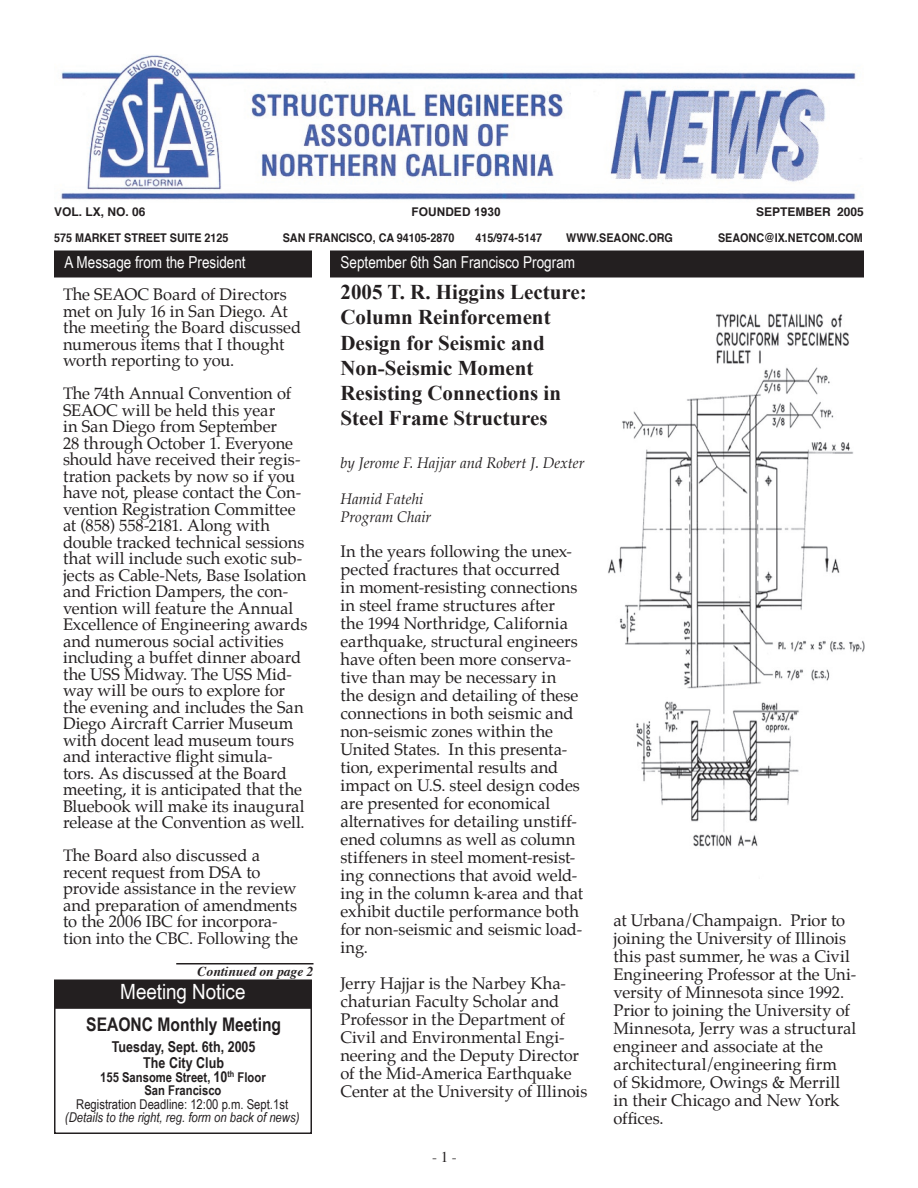
<style>
.page{position:relative;width:918px;height:1188px;background:#fff}
.page>*{position:absolute;margin:0;border:0;box-sizing:border-box;transform-origin:0 0}
.t1{font:700 21px/25.2px "Times New Roman";color:#231f20}
.t2{font:21px "Arial Narrow";letter-spacing:-.005em;color:#fff;scale:1.1 1}
.t3{font:700 18.75px "Arial Narrow";color:#231f20}
.t4{font:16.5px/18px "Palatino";letter-spacing:-.005em;color:#231f20}
.t5{font:16.5px "Arial Narrow";color:#fff}
.t6{font:italic 15px/18px "Palatino";color:#231f20}
.t7{font:700 15px/16.5px "Arial Narrow";color:#231f20;text-align:center}
.t8{font:15px "Times";color:#231f20}
.t9{font:italic 13.5px "Arial Narrow";color:#231f20}
.t10{font:700 13.5px/13.5px "Arial Narrow";color:#231f20;text-align:center}
.t11{font:13.5px "Arial Narrow";color:#231f20}
.t12{font:italic 700 13.5px "Times";color:#231f20}
.t13{font:700 12px "Helvetica";color:#231f20;scale:.9 1}
.t14{font:700 12px "Helvetica";color:#231f20}
.t15{font:700 12px "Arial";color:#231f20}
.s1{font-size:15px}
</style>
<div class="page">
<div style="left:56px;top:252px;width:254px;height:24px;background:#231f20"></div>
<div style="left:54px;top:250px;width:258px;height:28px;border:3px solid #231f20"></div>
<hr style="left:176px;top:963px;width:138px;height:1px;background:#231f20">
<div style="left:332px;top:252px;width:530px;height:24px;background:#231f20"></div>
<div style="left:330px;top:250px;width:534px;height:28px;border:3px solid #231f20"></div>
<div style="left:54px;top:980px;width:258px;height:154px;border:2px solid #231f20"></div>
<div style="left:55px;top:980px;width:256px;height:28px;background:#231f20"></div>
<div style="left:54px;top:980px;width:258px;height:29px;border:2px solid #231f20"></div>
<img style="left:608px;top:313px;width:256px;height:534px">
<img style="left:60px;top:55px;width:796px;height:145px">
<p class="t14" style="left:54px;top:204px;width:93px">VOL. LX, NO. 06</p>
<p class="t15" style="left:411px;top:205px;width:91px">FOUNDED 1930</p>
<p class="t14" style="left:756px;top:204px;width:109px">SEPTEMBER 2005</p>
<p class="t13" style="left:54px;top:229px;width:196px">575 MARKET STREET SUITE 2125</p>
<p class="t13" style="left:283px;top:229px;width:192px">SAN FRANCISCO, CA 94105-2870</p>
<p class="t13" style="left:476px;top:229px;width:76px">415/974-5147</p>
<p class="t13" style="left:566px;top:229px;width:120px">WWW.SEAONC.ORG</p>
<p class="t13" style="left:718px;top:229px;width:163px">SEAONC@IX.NETCOM.COM</p>
<p class="t5" style="left:64px;top:253px;width:183px">A Message from the President</p>
<p class="t4" style="left:63px;top:288px;width:240px;line-height:16.5px">The SEAOC Board of Directors met on July 16 in San Diego. At the meeting the Board discussed numerous items that I thought worth reporting to you.</p>
<p class="t4" style="left:63px;top:387px;width:246px;line-height:16.5px">The 74th Annual Convention of<br>SEAOC will be held this year<br>in San Diego from September<br>28 through October 1. Everyone should have received their regis&shy;tration packets by now so if you have not, please contact the Con&shy;vention Registration Committee at (858) 558-2181. Along with double tracked technical sessions that will include such exotic sub&shy;jects as Cable-Nets, Base Isolation and Friction Dampers, the con&shy;vention will feature the Annual<br>Excellence of Engineering awards and numerous social activities including a buffet dinner aboard the USS Midway. The USS Mid&shy;way will be ours to explore for the evening and includes the San<br>Diego Aircraft Carrier Museum with docent lead museum tours and interactive flight simula&shy;tors. As discussed at the Board meeting, it is anticipated that the<br>Bluebook will make its inaugural release at the Convention as well.</p>
<p class="t4" style="left:63px;top:849px;width:237px;line-height:16.5px">The Board also discussed a recent request from DSA to provide assistance in the review and preparation of amendments to the 2006 IBC for incorpora&shy;tion into the CBC. Following the</p>
<p class="t12" style="left:198px;top:963px;width:117px">Continued on page 2</p>
<p class="t2" style="left:120px;top:979px;width:115px">Meeting Notice</p>
<p class="t3" style="left:86px;top:1013px;width:196px">SEAONC Monthly Meeting</p>
<p class="t7" style="left:112px;top:1038px;width:145px">Tuesday, Sept. 6th, 2005<br>The City Club</p>
<p class="t10" style="left:100px;top:1070px;width:167px">155 Sansome Street, <span class="s1">10</span><sup>th</sup> Floor<br>San Francisco</p>
<p class="t11" style="left:76px;top:1096px;width:213px">Registration Deadline: 12:00 p.m. Sept.1st</p>
<p class="t9" style="left:65px;top:1110px;width:236px">(Details to the right, reg. form on back of news)</p>
<p class="t5" style="left:340px;top:253px;width:236px">September 6th San Francisco Program</p>
<p class="t1" style="left:340px;top:279px;width:248px">2005 T. R. Higgins Lecture:<br>Column Reinforcement<br>Design for Seismic and<br>Non-Seismic Moment<br>Resisting Connections in<br>Steel Frame Structures</p>
<p class="t6" style="left:340px;top:456px;width:246px">by Jerome F. Hajjar and Robert J. Dexter</p>
<p class="t6" style="left:340px;top:492px;width:92px">Hamid Fatehi<br>Program Chair</p>
<p class="t4" style="left:340px;top:544px;width:244px">In the years following the unex&shy;pected fractures that occurred<br>in moment-resisting connections in steel frame structures after<br>the 1994 Northridge, California earthquake, structural engineers have often been more conserva&shy;tive than may be necessary in the design and detailing of these connections in both seismic and non-seismic zones within the<br>United States. In this presenta&shy;tion, experimental results and impact on U.S. steel design codes are presented for economical alternatives for detailing unstiff&shy;ened columns as well as column stiffeners in steel moment-resist&shy;ing connections that avoid weld&shy;ing in the column k-area and that exhibit ductile performance both for non-seismic and seismic load&shy;ing.</p>
<p class="t4" style="left:340px;top:976px;width:248px">Jerry Hajjar is the Narbey Kha&shy;chaturian Faculty Scholar and<br>Professor in the Department of<br>Civil and Environmental Engi&shy;neering and the Deputy Director of the Mid-America Earthquake<br>Center at the University of Illinois</p>
<p class="t8" style="left:432px;top:1148px;width:26px">- 1 -</p>
<p class="t4" style="left:614px;top:912px;width:244px">at Urbana/Champaign. Prior to joining the University of Illinois this past summer, he was a Civil<br>Engineering Professor at the Uni&shy;versity of Minnesota since 1992.<br>Prior to joining the University of<br>Minnesota, Jerry was a structural engineer and associate at the architectural/engineering firm<br>of Skidmore, Owings &amp; Merrill in their Chicago and New York offices.</p>
</div>
